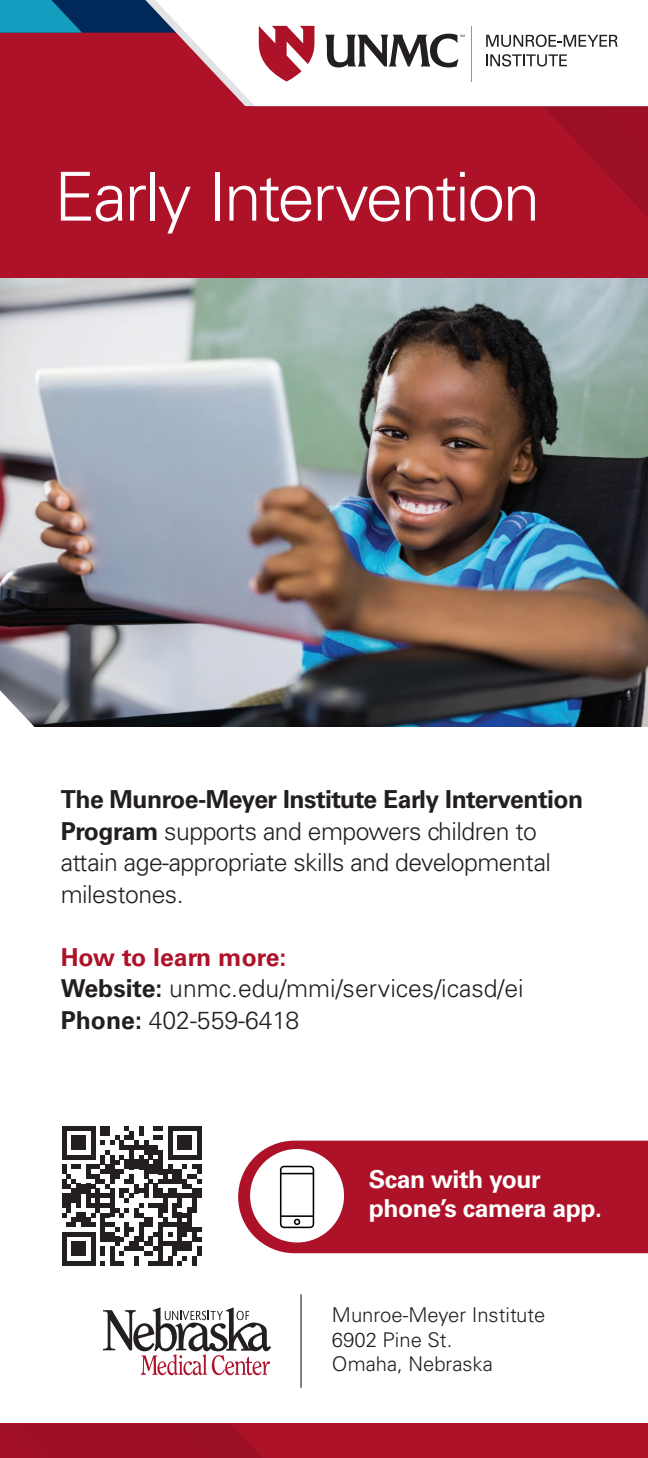
<style>
.page{position:relative;width:648px;height:1458px;background:#fff}
.page>*{position:absolute;margin:0;border:0;box-sizing:border-box;transform-origin:0 0}
.t1{font:300 67.5px "Univers LT Std";letter-spacing:-.035em;color:#fff}
.t2{font:300 24.75px/31.5px "Univers LT Std";letter-spacing:-.02em;color:#231f20}
.t3{font:300 24.75px "Univers LT Std";color:#231f20}
.t4{font:700 24.75px/29.2px "Univers LT Std";letter-spacing:-.02em;color:#fff}
.t5{font:700 24.75px "Univers LT Std";color:#ae1229}
.t6{font:300 20.25px/24.8px "Univers LT Std";color:#231f20}
.s1{font-weight:700}
</style>
<div class="page">
<div style="left:238px;top:1141px;width:410px;height:112px;background:#ae1229"></div>
<div style="left:0;top:1423px;width:648px;height:35px;background:#ae1229"></div>
<div style="left:0;top:1424px;width:262px;height:34px;background:#9e1025"></div>
<svg style="left:103px;top:1307px;width:168px;height:68px"></svg>
<hr style="left:300px;top:1294px;width:2px;height:94px;background:#231f20">
<div style="left:250px;top:1149px;width:94px;height:93px;background:#fff;border-radius:50%"></div>
<svg style="left:280px;top:1166px;width:34px;height:62px"></svg>
<img style="left:0;top:277px;width:648px;height:449px">
<div style="left:0;top:0;width:648px;height:277px;background:#ae1229"></div>
<div style="left:222px;top:0;width:426px;height:106px;background:#fff"></div>
<svg style="left:0;top:0;width:314px;height:82px"></svg>
<svg style="left:325px;top:34px;width:140px;height:33px;background:#9e9c9c"></svg>
<hr style="left:471px;top:26px;width:1px;height:55px;background:#939598">
<svg style="left:486px;top:35px;width:132px;height:12px;background:#b0aeaf"></svg>
<svg style="left:486px;top:54px;width:162px;height:284px"></svg>
<svg style="left:0;top:690px;width:79px;height:37px"></svg>
<svg style="left:62px;top:1126px;width:139px;height:140px"></svg>
<hr style="left:197px;top:1246px;width:4px;height:10px;background:#231f20">
<p class="t1" style="left:54px;top:156px;width:488px">Early Intervention</p>
<p class="t2" style="left:61px;top:784px;width:524px"><span class="s1">The Munroe-Meyer Institute Early Intervention Program</span> supports and empowers children to attain age-appropriate skills and developmental milestones.</p>
<p class="t5" style="left:61px;top:943px;width:227px">How to learn more:</p>
<p class="t3" style="left:61px;top:974px;width:465px"><span class="s1">Website:</span> unmc.edu/mmi/services/icasd/ei</p>
<p class="t3" style="left:61px;top:1005px;width:240px"><span class="s1">Phone:</span> 402-559-6418</p>
<p class="t4" style="left:369px;top:1165px;width:234px">Scan with your phone’s camera app.</p>
<p class="t6" style="left:332px;top:1302px;width:215px">Munroe-Meyer Institute<br>6902 Pine St.<br>Omaha, Nebraska</p>
</div>
